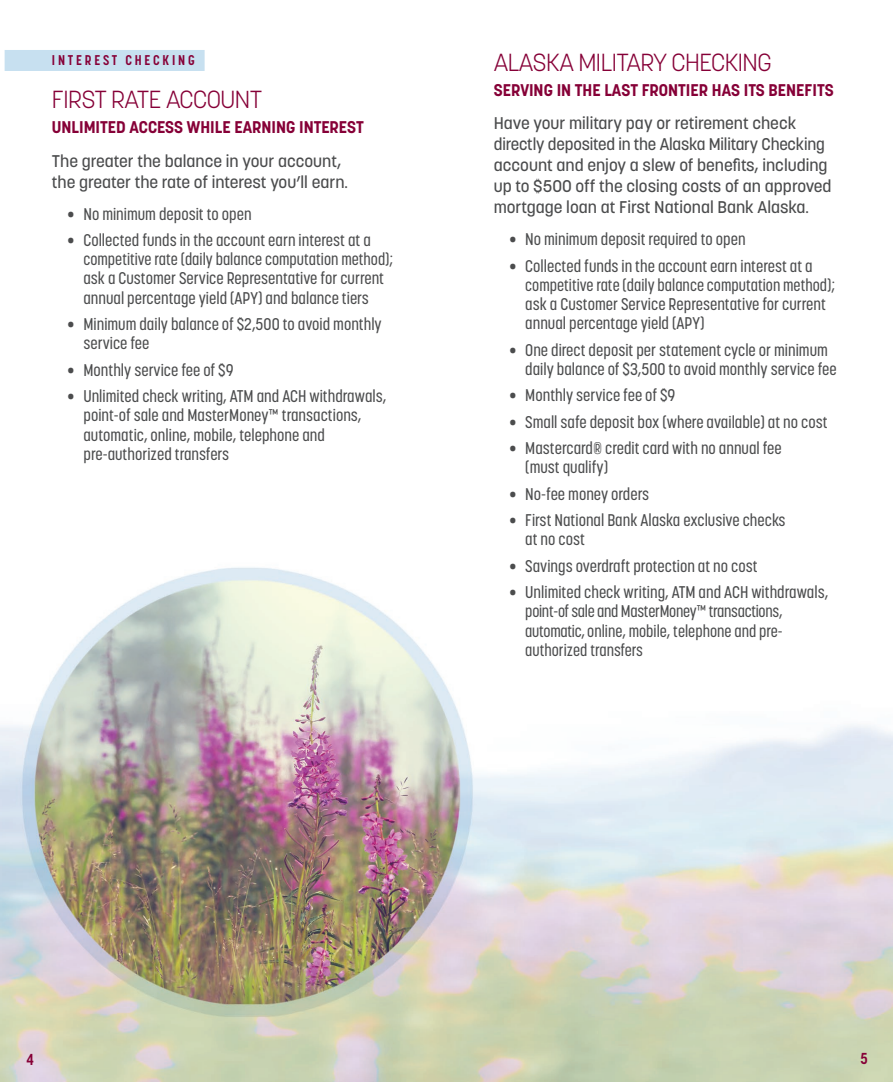
<style>
.page{position:relative;width:893px;height:1082px;background:#fff}
.page>*{position:absolute;margin:0;border:0;box-sizing:border-box;transform-origin:0 0}
.HEAD_b4_subh{font:300 24.5px "Korolev";letter-spacing:-.02em;color:#860037}
.BULLET{font:500 16.8px/19.2px "Korolev Condensed";color:#4b4c4d}
.BODY{font:500 16.8px/21px "Korolev";color:#4b4c4d}
.SUBHEAD_1_after_HEAD{font:700 16.8px "Korolev";color:#860037}
.t1{font:700 15.75px "Korolev Condensed";color:#860037}
.section_HEAD{font:700 14px "Korolev Condensed";letter-spacing:.2em;color:#860037}
</style>
<div class="page">
<img style="left:0;top:567px;width:892px;height:515px">
<div style="left:5px;top:50px;width:200px;height:21px;background:#c7e0f0"></div>
<svg style="left:0;top:1075px;width:6px;height:7px"></svg>
<svg style="left:886px;top:1075px;width:7px;height:7px"></svg>
<p class="section_HEAD" style="left:52px;top:52px;width:144px">INTEREST CHECKING</p>
<p class="HEAD_b4_subh" style="left:52px;top:84px;width:212px">FIRST RATE ACCOUNT</p>
<p class="SUBHEAD_1_after_HEAD" style="left:52px;top:117px;width:313px">UNLIMITED ACCESS WHILE EARNING INTEREST</p>
<p class="BODY" style="left:52px;top:150px;width:298px">The greater the balance in your account, the greater the rate of interest you’ll earn.</p>
<p class="BULLET" style="left:68px;top:204px;width:185px">• No minimum deposit to open</p>
<p class="BULLET" style="left:83px;top:230px;width:311px;text-indent:-16px">• Collected funds in the account earn interest at a competitive rate (daily balance computation method); ask a Customer Service Representative for current annual percentage yield (APY) and balance tiers</p>
<p class="BULLET" style="left:83px;top:314px;width:300px;text-indent:-16px">• Minimum daily balance of $2,500 to avoid monthly service fee</p>
<p class="BULLET" style="left:68px;top:360px;width:167px">• Monthly service fee of $9</p>
<p class="BULLET" style="left:83px;top:386px;width:304px;text-indent:-16px">• Unlimited check writing, ATM and ACH withdrawals, point-of sale and MasterMoney™ transactions, automatic, online, mobile, telephone and pre-authorized transfers</p>
<p class="HEAD_b4_subh" style="left:494px;top:47px;width:279px">ALASKA MILITARY CHECKING</p>
<p class="SUBHEAD_1_after_HEAD" style="left:494px;top:79px;width:341px">SERVING IN THE LAST FRONTIER HAS ITS BENEFITS</p>
<p class="BODY" style="left:494px;top:113px;width:339px">Have your military pay or retirement check directly deposited in the Alaska Military Checking account and enjoy a slew of benefits, including up to $500 off the closing costs of an approved mortgage loan at First National Bank Alaska.</p>
<p class="BULLET" style="left:509px;top:230px;width:238px">• No minimum deposit required to open</p>
<p class="BULLET" style="left:525px;top:256px;width:311px;text-indent:-16px">• Collected funds in the account earn interest at a competitive rate (daily balance computation method); ask a Customer Service Representative for current annual percentage yield (APY)</p>
<p class="BULLET" style="left:525px;top:340px;width:313px;text-indent:-16px">• One direct deposit per statement cycle or minimum daily balance of $3,500 to avoid monthly service fee</p>
<p class="BULLET" style="left:509px;top:386px;width:167px">• Monthly service fee of $9</p>
<p class="BULLET" style="left:509px;top:412px;width:319px">• Small safe deposit box (where available) at no cost</p>
<p class="BULLET" style="left:525px;top:438px;width:258px;text-indent:-16px">• Mastercard® credit card with no annual fee (must qualify)</p>
<p class="BULLET" style="left:509px;top:484px;width:141px">• No-fee money orders</p>
<p class="BULLET" style="left:525px;top:510px;width:262px;text-indent:-16px">• First National Bank Alaska exclusive checks at no cost</p>
<p class="BULLET" style="left:509px;top:556px;width:249px">• Savings overdraft protection at no cost</p>
<p class="BULLET" style="left:525px;top:582px;width:304px;text-indent:-16px">• Unlimited check writing, ATM and ACH withdrawals, point-of sale and MasterMoney™ transactions, automatic, online, mobile, telephone and pre&shy;authorized transfers</p>
<p class="t1" style="left:26px;top:1050px;width:9px">4</p>
<p class="t1" style="left:860px;top:1049px;width:9px">5</p>
</div>
